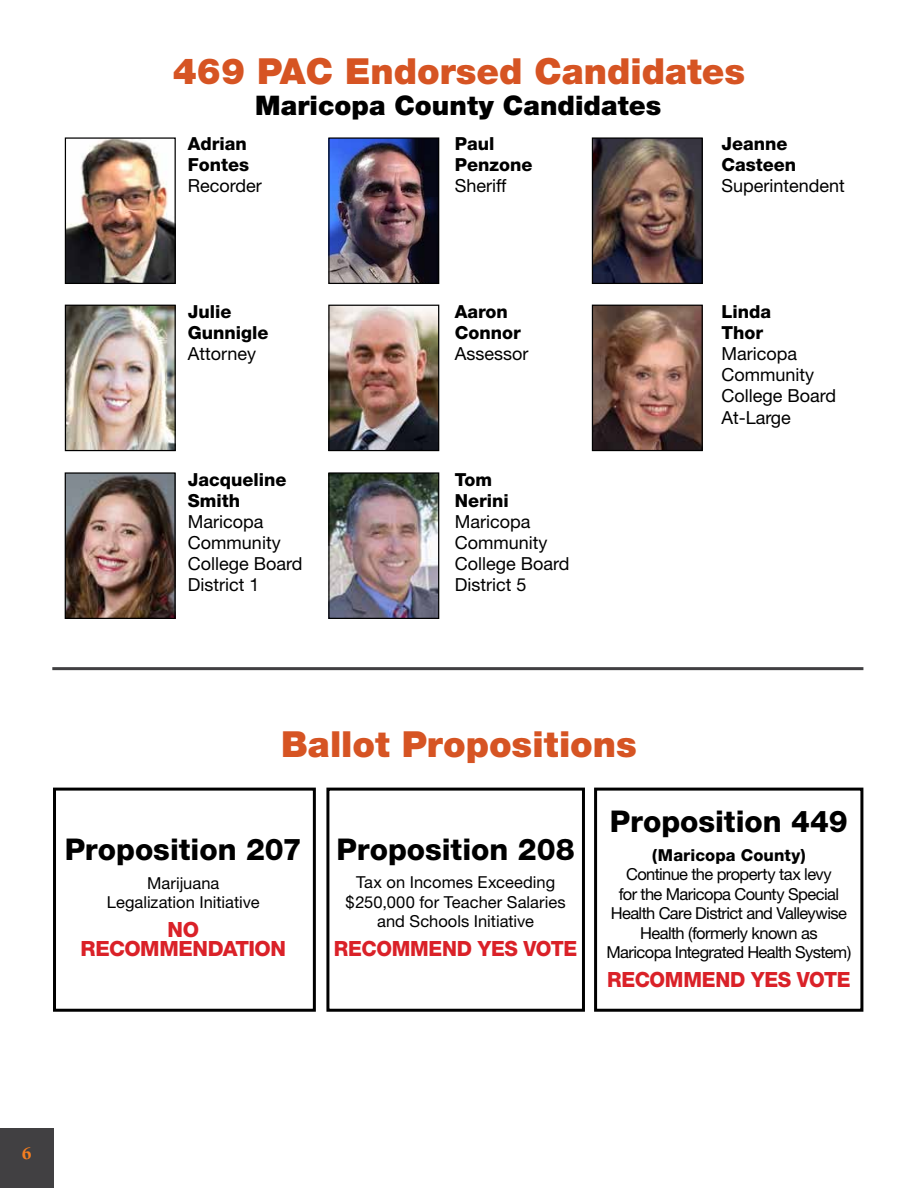
<style>
.page{position:relative;width:918px;height:1188px;background:#fff}
.page>*{position:absolute;margin:0;border:0;box-sizing:border-box;transform-origin:0 0}
.t1{font:900 36px "Helvetica Neue";color:#d65423}
.t2{font:800 30px "Helvetica Neue";color:#000}
.t3{font:900 27px "Helvetica Neue";color:#000}
.t4{font:800 21px "Helvetica Neue";letter-spacing:-.015em;color:#da2128;scale:.96 1}
.t5{font:800 21px/19.5px "Helvetica Neue";letter-spacing:-.015em;color:#da2128;text-align:center}
.t6{font:18px/21px "Helvetica Neue";color:#000}
.t7{font:800 18px/21px "Helvetica Neue";color:#000}
.t8{font:900 18px "Berkeley";color:#f57e20}
.t9{font:16.5px/19.5px "Helvetica Neue";letter-spacing:-.03em;color:#000;text-align:center}
.t10{font:16.5px/19.5px "Helvetica Neue";color:#000;text-align:center}
.t11{font:800 16.5px "Helvetica Neue";letter-spacing:.005em;color:#000}
</style>
<div class="page">
<div style="left:0;top:1129px;width:54px;height:59px;background:#414042"></div>
<div style="left:53px;top:788px;width:263px;height:224px;border:3px solid #000"></div>
<div style="left:326px;top:788px;width:259px;height:224px;border:3px solid #000"></div>
<div style="left:594px;top:788px;width:269px;height:224px;border:3px solid #000"></div>
<hr style="left:52px;top:667px;width:811px;height:3px;background:#414042">
<img style="left:330px;top:139px;width:107px;height:143px">
<div style="left:328px;top:137px;width:111px;height:147px;border:1px solid #000"></div>
<img style="left:330px;top:307px;width:107px;height:142px">
<div style="left:328px;top:305px;width:111px;height:146px;border:1px solid #000"></div>
<img style="left:67px;top:474px;width:107px;height:143px">
<div style="left:65px;top:472px;width:111px;height:147px;border:1px solid #000"></div>
<img style="left:594px;top:139px;width:107px;height:143px">
<div style="left:592px;top:137px;width:111px;height:147px;border:1px solid #000"></div>
<img style="left:330px;top:474px;width:107px;height:143px">
<div style="left:328px;top:472px;width:111px;height:147px;border:1px solid #000"></div>
<img style="left:67px;top:139px;width:107px;height:143px">
<div style="left:65px;top:137px;width:111px;height:147px;border:1px solid #000"></div>
<img style="left:67px;top:307px;width:107px;height:142px">
<div style="left:65px;top:305px;width:111px;height:146px;border:1px solid #000"></div>
<img style="left:594px;top:307px;width:107px;height:142px">
<div style="left:592px;top:305px;width:111px;height:146px;border:1px solid #000"></div>
<h1 class="t1" style="left:173px;top:50px;width:574px">469 PAC Endorsed Candidates</h1>
<h3 class="t3" style="left:255px;top:89px;width:408px">Maricopa County Candidates</h3>
<p class="t7" style="left:188px;top:133px;width:63px">Adrian<br>Fontes</p>
<p class="t6" style="left:188px;top:175px;width:75px">Recorder</p>
<p class="t7" style="left:188px;top:301px;width:82px">Julie<br>Gunnigle</p>
<p class="t6" style="left:188px;top:343px;width:70px">Attorney</p>
<p class="t7" style="left:188px;top:469px;width:100px">Jacqueline<br>Smith</p>
<p class="t6" style="left:188px;top:511px;width:116px">Maricopa<br>Community<br>College Board<br>District 1</p>
<p class="t7" style="left:455px;top:133px;width:79px">Paul<br>Penzone</p>
<p class="t6" style="left:455px;top:175px;width:53px">Sheriff</p>
<p class="t7" style="left:455px;top:302px;width:68px">Aaron<br>Connor</p>
<p class="t6" style="left:455px;top:343px;width:75px">Assessor</p>
<p class="t7" style="left:455px;top:469px;width:55px">Tom<br>Nerini</p>
<p class="t6" style="left:455px;top:511px;width:116px">Maricopa<br>Community<br>College Board<br>District 5</p>
<h1 class="t1" style="left:281px;top:722px;width:357px">Ballot Propositions</h1>
<p class="t7" style="left:721px;top:133px;width:76px">Jeanne<br>Casteen</p>
<p class="t6" style="left:721px;top:175px;width:125px">Superintendent</p>
<p class="t7" style="left:721px;top:302px;width:51px">Linda<br>Thor</p>
<p class="t6" style="left:721px;top:343px;width:116px">Maricopa<br>Community<br>College Board<br>At-Large</p>
<h2 class="t2" style="left:65px;top:832px;width:239px">Proposition 207</h2>
<p class="t10" style="left:107px;top:873px;width:154px">Marijuana<br>Legalization Initiative</p>
<p class="t5" style="left:80px;top:919px;width:207px">NO<br>RECOMMENDATION</p>
<h2 class="t2" style="left:337px;top:831px;width:240px">Proposition 208</h2>
<p class="t10" style="left:346px;top:872px;width:222px">Tax on Incomes Exceeding $250,000 for Teacher Salaries and Schools Initiative</p>
<p class="t4" style="left:334px;top:936px;width:255px">RECOMMEND YES VOTE</p>
<h2 class="t2" style="left:610px;top:804px;width:239px">Proposition 449</h2>
<p class="t11" style="left:652px;top:845px;width:155px">(Maricopa County)</p>
<p class="t9" style="left:606px;top:864px;width:246px">Continue the property tax levy<br>for the Maricopa County Special<br>Health Care District and Valleywise<br>Health (formerly known as<br>Maricopa Integrated Health System)</p>
<p class="t4" style="left:607px;top:967px;width:255px">RECOMMEND YES VOTE</p>
<p class="t8" style="left:22px;top:1144px;width:12px">6</p>
</div>
